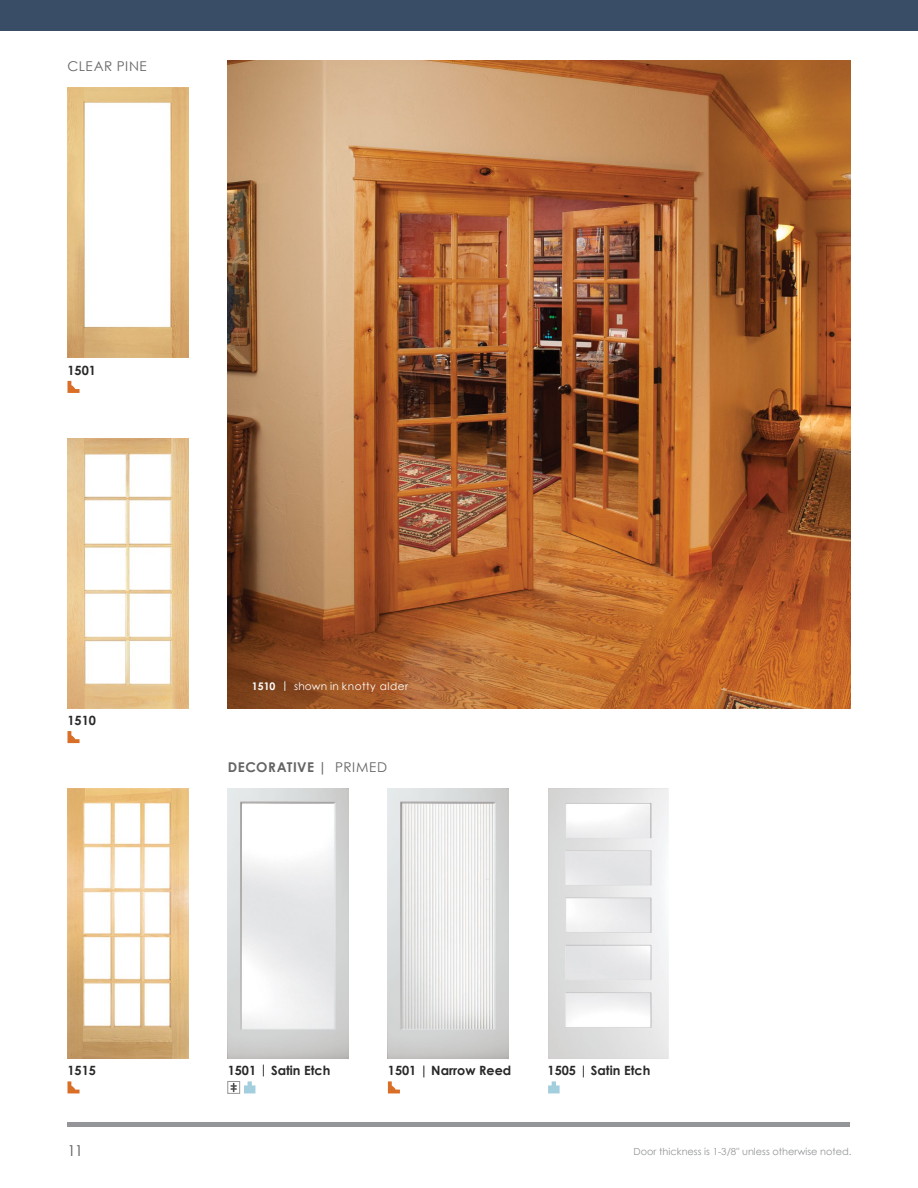
<style>
.page{position:relative;width:918px;height:1188px;background:#fff}
.page>*{position:absolute;margin:0;border:0;box-sizing:border-box;transform-origin:0 0}
.t1{font:15px "Century Gothic";color:#58595b}
.t2{font:700 13.5px "Century Gothic";letter-spacing:.04em;color:#636466}
.t3{font:13.5px "Century Gothic";letter-spacing:.04em;color:#636466}
.t4{font:700 12.75px "Century Gothic";color:#292829}
.t5{font:10.5px "Century Gothic";letter-spacing:.05em;color:#fff}
.t6{font:9.75px "Century Gothic";color:#939598}
.s1{font-weight:700}
.s2{font-weight:400}
</style>
<div class="page">
<div style="left:68px;top:1122px;width:782px;height:5px;background:#939598"></div>
<div style="left:0;top:0;width:918px;height:30px;background:#3a4d67"></div>
<img style="left:228px;top:61px;width:622px;height:647px">
<img style="left:68px;top:788px;width:120px;height:270px">
<img style="left:68px;top:438px;width:120px;height:270px">
<img style="left:68px;top:88px;width:120px;height:270px">
<svg style="left:67px;top:1081px;width:13px;height:12px"></svg>
<svg style="left:67px;top:381px;width:13px;height:12px"></svg>
<svg style="left:67px;top:731px;width:13px;height:12px"></svg>
<svg style="left:231px;top:1083px;width:6px;height:8px"></svg>
<div style="left:228px;top:1081px;width:12px;height:12px;border:1px solid #939598"></div>
<svg style="left:244px;top:1081px;width:11px;height:12px"></svg>
<svg style="left:388px;top:1081px;width:12px;height:12px"></svg>
<svg style="left:548px;top:1081px;width:12px;height:12px"></svg>
<img style="left:228px;top:788px;width:120px;height:270px">
<img style="left:388px;top:788px;width:121px;height:270px">
<img style="left:548px;top:788px;width:121px;height:270px">
<p class="t3" style="left:68px;top:57px;width:81px">CLEAR PINE</p>
<p class="t4" style="left:68px;top:361px;width:30px">1501</p>
<p class="t4" style="left:68px;top:711px;width:30px">1510</p>
<p class="t4" style="left:68px;top:1061px;width:30px">1515</p>
<p class="t5" style="left:252px;top:679px;width:158px"><span class="s1">1510 |</span> shown in knotty alder</p>
<p class="t2" style="left:228px;top:756px;width:161px">DECORATIVE | <span class="s2">PRIMED</span></p>
<p class="t4" style="left:228px;top:1061px;width:104px">1501 | Satin Etch</p>
<p class="t4" style="left:388px;top:1061px;width:125px">1501 | Narrow Reed</p>
<p class="t4" style="left:548px;top:1061px;width:104px">1505 | Satin Etch</p>
<p class="t1" style="left:68px;top:1140px;width:17px">11</p>
<p class="t6" style="left:634px;top:1144px;width:220px">Door thickness is 1-3/8" unless otherwise noted.</p>
</div>
